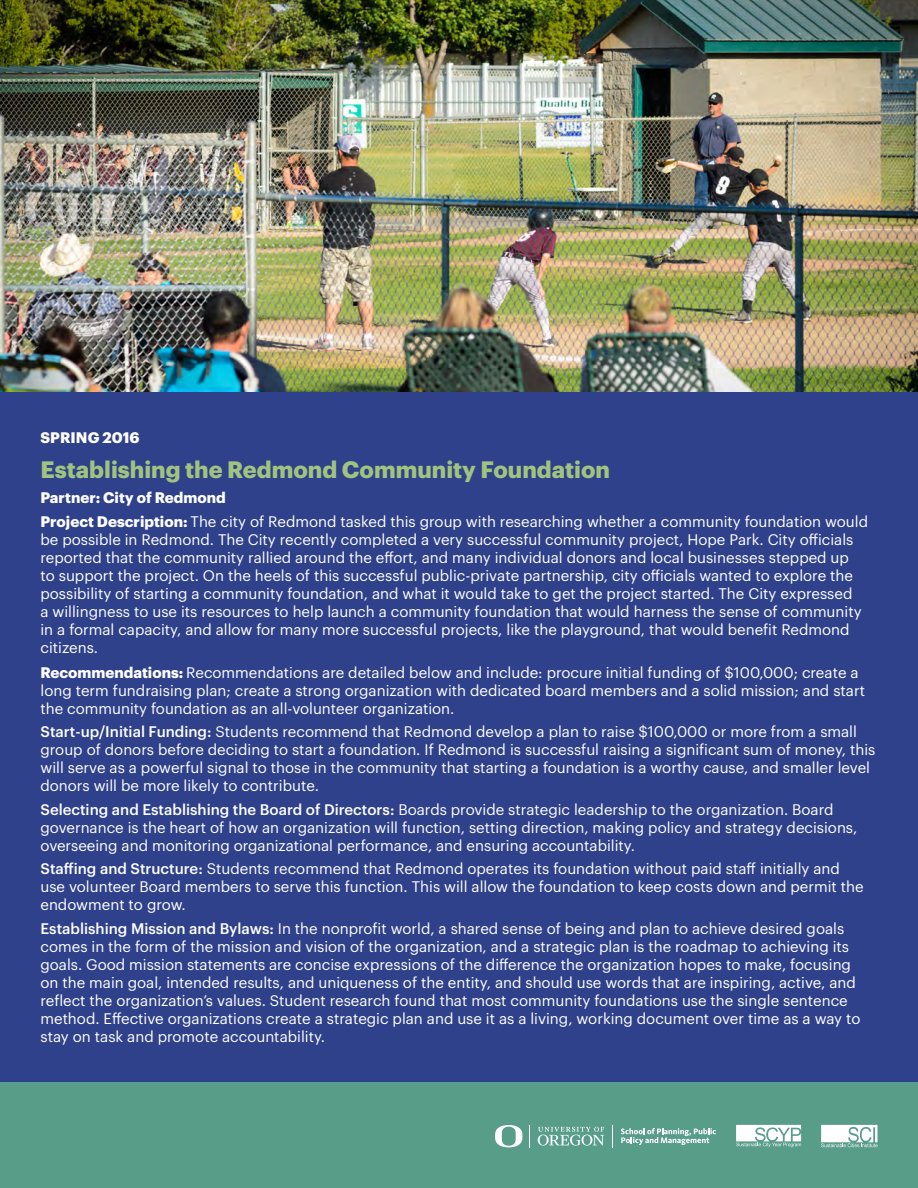
<style>
.page{position:relative;width:918px;height:1188px;background:#fff}
.page>*{position:absolute;margin:0;border:0;box-sizing:border-box;transform-origin:0 0}
.t1{font:700 23.25px "Graphik";color:#a1c380}
.subrec{font:15px/18px "Graphik";color:#fff}
.project_desc{font:15px/18px "Graphik";color:#fff}
.recs{font:15px/18px "Graphik";color:#fff}
.partner{font:700 15px "Graphik";color:#fff}
.term_and_year{font:700 15px "Graphik";letter-spacing:.005em;color:#fff}
.s1{font-weight:700}
.s2{font-weight:500}
</style>
<div class="page">
<div style="left:0;top:392px;width:918px;height:690px;background:#2f418a"></div>
<div style="left:0;top:1082px;width:918px;height:106px;background:#579d88"></div>
<svg style="left:736px;top:1125px;width:65px;height:22px"></svg>
<svg style="left:821px;top:1125px;width:57px;height:22px"></svg>
<svg style="left:538px;top:1127px;width:66px;height:19px"></svg>
<svg style="left:495px;top:1125px;width:27px;height:22px"></svg>
<svg style="left:529px;top:1125px;width:1px;height:23px"></svg>
<svg style="left:612px;top:1125px;width:1px;height:23px"></svg>
<svg style="left:621px;top:1128px;width:95px;height:17px"></svg>
<img style="left:1px;top:1px;width:916px;height:391px">
<p class="term_and_year" style="left:41px;top:426px;width:101px">SPRING 2016</p>
<p class="t1" style="left:40px;top:451px;width:571px">Establishing the Redmond Community Foundation</p>
<p class="partner" style="left:40px;top:486px;width:187px">Partner: City of Redmond</p>
<p class="project_desc" style="left:40px;top:512px;width:829px"><span class="s1">Project Description:</span> The city of Redmond tasked this group with researching whether a community foundation would be possible in Redmond. The City recently completed a very successful community project, Hope Park. City officials reported that the community rallied around the effort, and many individual donors and local businesses stepped up<br>to support the project. On the heels of this successful public-private partnership, city officials wanted to explore the possibility of starting a community foundation, and what it would take to get the project started. The City expressed<br>a willingness to use its resources to help launch a community foundation that would harness the sense of community in a formal capacity, and allow for many more successful projects, like the playground, that would benefit Redmond citizens.</p>
<p class="recs" style="left:40px;top:662px;width:826px"><span class="s1">Recommendations:</span> Recommendations are detailed below and include: procure initial funding of $100,000; create a long term fundraising plan; create a strong organization with dedicated board members and a solid mission; and start the community foundation as an all-volunteer organization.</p>
<p class="subrec" style="left:40px;top:722px;width:837px"><span class="s2">Start-up/Initial Funding:</span> Students recommend that Redmond develop a plan to raise $100,000 or more from a small group of donors before deciding to start a foundation. If Redmond is successful raising a significant sum of money, this will serve as a powerful signal to those in the community that starting a foundation is a worthy cause, and smaller level donors will be more likely to contribute.</p>
<p class="subrec" style="left:40px;top:799px;width:818px"><span class="s2">Selecting and Establishing the Board of Directors:</span> Boards provide strategic leadership to the organization. Board governance is the heart of how an organization will function, setting direction, making policy and strategy decisions, overseeing and monitoring organizational performance, and ensuring accountability.</p>
<p class="subrec" style="left:40px;top:859px;width:825px"><span class="s2">Staffing and Structure:</span> Students recommend that Redmond operates its foundation without paid staff initially and use volunteer Board members to serve this function. This will allow the foundation to keep costs down and permit the endowment to grow.</p>
<p class="subrec" style="left:40px;top:918px;width:822px"><span class="s2">Establishing Mission and Bylaws:</span> In the nonprofit world, a shared sense of being and plan to achieve desired goals comes in the form of the mission and vision of the organization, and a strategic plan is the roadmap to achieving its goals. Good mission statements are concise expressions of the difference the organization hopes to make, focusing on the main goal, intended results, and uniqueness of the entity, and should use words that are inspiring, active, and reflect the organization’s values. Student research found that most community foundations use the single sentence method. Effective organizations create a strategic plan and use it as a living, working document over time as a way to stay on task and promote accountability.</p>
</div>
